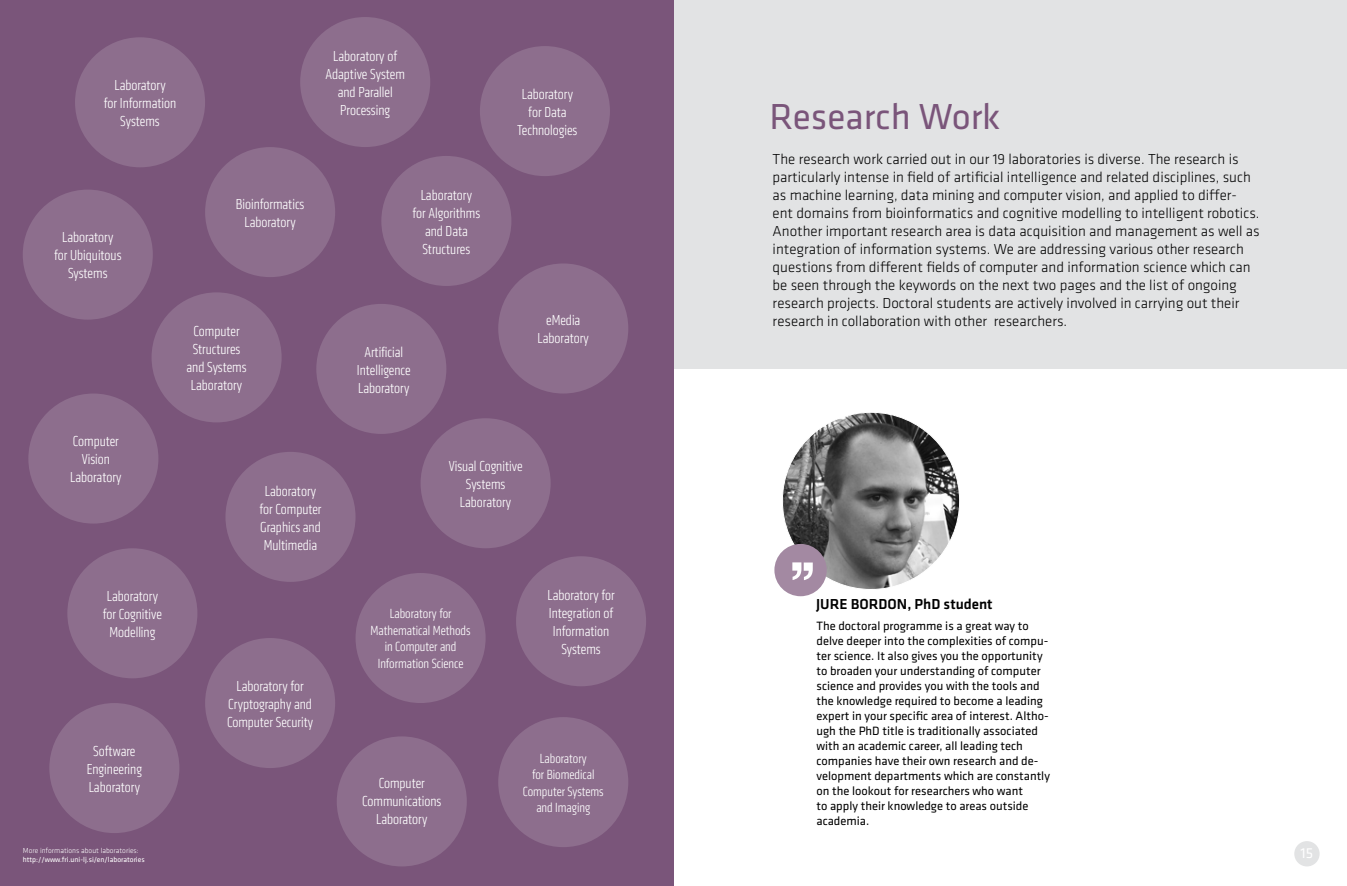
<style>
.page{position:relative;width:1347px;height:886px;background:#fff}
.page>*{position:absolute;margin:0;border:0;box-sizing:border-box;transform-origin:0 0}
.t1{font:37.5px "Klavika";color:#7a557a}
.t2{font:300 15px/18px "Klavika";color:#000}
.t3{font:300 condensed 15px/18px "Klavika";color:#fff;text-align:center}
.t4{font:500 15px "Klavika";color:#000}
.t5{font:15px "Klavika";color:#fff}
.t6{font:300 condensed 13.75px/16.5px "Klavika";color:#fff;text-align:center}
.t7{font:12.5px/15px "Klavika";color:#000}
.t8{font:7.5px "Klavika";color:#fff}
.t9{font:300 7.5px "Klavika";color:#fff}
</style>
<div class="page">
<div style="left:1294px;top:841px;width:25px;height:25px;background:#e2e3e4;border-radius:50%"></div>
<img style="left:782px;top:412px;width:177px;height:177px;border-radius:89px">
<div style="left:673px;top:0;width:673px;height:369px;background:#e2e3e4"></div>
<svg style="left:774px;top:544px;width:54px;height:53px"></svg>
<div style="left:0;top:0;width:673px;height:886px;background:#7a557a"></div>
<div style="left:480px;top:46px;width:130px;height:130px;background:#8d6e8d;border-radius:50%"></div>
<div style="left:381px;top:156px;width:130px;height:130px;background:#8d6e8d;border-radius:50%"></div>
<div style="left:300px;top:17px;width:130px;height:130px;background:#8d6e8d;border-radius:50%"></div>
<div style="left:205px;top:147px;width:130px;height:130px;background:#8d6e8d;border-radius:50%"></div>
<div style="left:498px;top:263px;width:130px;height:130px;background:#8d6e8d;border-radius:50%"></div>
<div style="left:316px;top:304px;width:130px;height:130px;background:#8d6e8d;border-radius:50%"></div>
<div style="left:75px;top:37px;width:130px;height:130px;background:#8d6e8d;border-radius:50%"></div>
<div style="left:23px;top:190px;width:130px;height:130px;background:#8d6e8d;border-radius:50%"></div>
<div style="left:152px;top:292px;width:130px;height:130px;background:#8d6e8d;border-radius:50%"></div>
<div style="left:28px;top:393px;width:130px;height:130px;background:#8d6e8d;border-radius:50%"></div>
<div style="left:225px;top:452px;width:130px;height:130px;background:#8d6e8d;border-radius:50%"></div>
<div style="left:420px;top:418px;width:130px;height:130px;background:#8d6e8d;border-radius:50%"></div>
<div style="left:355px;top:573px;width:130px;height:130px;background:#8d6e8d;border-radius:50%"></div>
<div style="left:516px;top:556px;width:130px;height:130px;background:#8d6e8d;border-radius:50%"></div>
<div style="left:49px;top:703px;width:130px;height:130px;background:#8d6e8d;border-radius:50%"></div>
<div style="left:205px;top:638px;width:130px;height:130px;background:#8d6e8d;border-radius:50%"></div>
<div style="left:498px;top:717px;width:130px;height:130px;background:#8d6e8d;border-radius:50%"></div>
<div style="left:67px;top:548px;width:130px;height:130px;background:#8d6e8d;border-radius:50%"></div>
<div style="left:337px;top:736px;width:130px;height:130px;background:#8d6e8d;border-radius:50%"></div>
<p class="t3" style="left:104px;top:76px;width:74px">Laboratory<br>for Information<br>Systems</p>
<p class="t3" style="left:325px;top:47px;width:81px">Laboratory of<br>Adaptive System and Parallel<br>Processing</p>
<p class="t3" style="left:517px;top:85px;width:62px">Laboratory for Data<br>Technologies</p>
<p class="t3" style="left:54px;top:228px;width:69px">Laboratory for Ubiquitous<br>Systems</p>
<p class="t3" style="left:70px;top:432px;width:53px">Computer<br>Vision<br>Laboratory</p>
<p class="t3" style="left:103px;top:587px;width:61px">Laboratory for Cognitive<br>Modelling</p>
<p class="t3" style="left:87px;top:742px;width:57px">Software<br>Engineering<br>Laboratory</p>
<p class="t3" style="left:236px;top:195px;width:70px">Bioinformatics<br>Laboratory</p>
<p class="t3" style="left:186px;top:322px;width:62px">Computer<br>Structures and Systems<br>Laboratory</p>
<p class="t3" style="left:259px;top:482px;width:64px">Laboratory for Computer<br>Graphics and<br>Multimedia</p>
<p class="t3" style="left:227px;top:677px;width:88px">Laboratory for<br>Cryptography and<br>Computer Security</p>
<p class="t3" style="left:412px;top:186px;width:69px">Laboratory for Algorithms and Data<br>Structures</p>
<p class="t3" style="left:357px;top:343px;width:55px">Artificial<br>Intelligence<br>Laboratory</p>
<p class="t3" style="left:537px;top:311px;width:53px">eMedia<br>Laboratory</p>
<p class="t3" style="left:449px;top:457px;width:75px">Visual Cognitive<br>Systems<br>Laboratory</p>
<p class="t6" style="left:370px;top:606px;width:101px">Laboratory for<br>Mathematical Methods in Computer and<br>Information Science</p>
<p class="t3" style="left:547px;top:586px;width:69px">Laboratory for<br>Integration of<br>Information<br>Systems</p>
<p class="t3" style="left:362px;top:774px;width:81px">Computer<br>Communications<br>Laboratory</p>
<p class="t6" style="left:523px;top:750px;width:82px">Laboratory<br>for Biomedical<br>Computer Systems and Imaging</p>
<h1 class="t1" style="left:769px;top:96px;width:232px">Research Work</h1>
<p class="t2" style="left:772px;top:151px;width:488px">The research work carried out in our 19 laboratories is diverse. The research is particularly intense in field of artificial intelligence and related disciplines, such as machine learning, data mining and computer vision, and applied to differ&shy;ent domains from bioinformatics and cognitive modelling to intelligent robotics.<br>Another important research area is data acquisition and management as well as integration of information systems. We are addressing various other research questions from different fields of computer and information science which can be seen through the keywords on the next two pages and the list of ongoing research projects. Doctoral students are actively involved in carrying out their research in collaboration with other researchers.</p>
<p class="t4" style="left:816px;top:596px;width:178px">JURE BORDON, PhD student</p>
<p class="t7" style="left:816px;top:618px;width:235px">The doctoral programme is a great way to delve deeper into the complexities of compu&shy;ter science. It also gives you the opportunity to broaden your understanding of computer science and provides you with the tools and the knowledge required to become a leading expert in your specific area of interest. Altho&shy;ugh the PhD title is traditionally associated with an academic career, all leading tech companies have their own research and de&shy;velopment departments which are constantly on the lookout for researchers who want<br>to apply their knowledge to areas outside academia.</p>
<p class="t9" style="left:23px;top:846px;width:117px">More informations about laboratories:</p>
<p class="t8" style="left:23px;top:855px;width:123px">http://www.fri.uni-lj.si/en/laboratories</p>
<p class="t5" style="left:33px;top:845px;width:15px">14</p>
<p class="t5" style="left:1300px;top:845px;width:14px">15</p>
</div>
